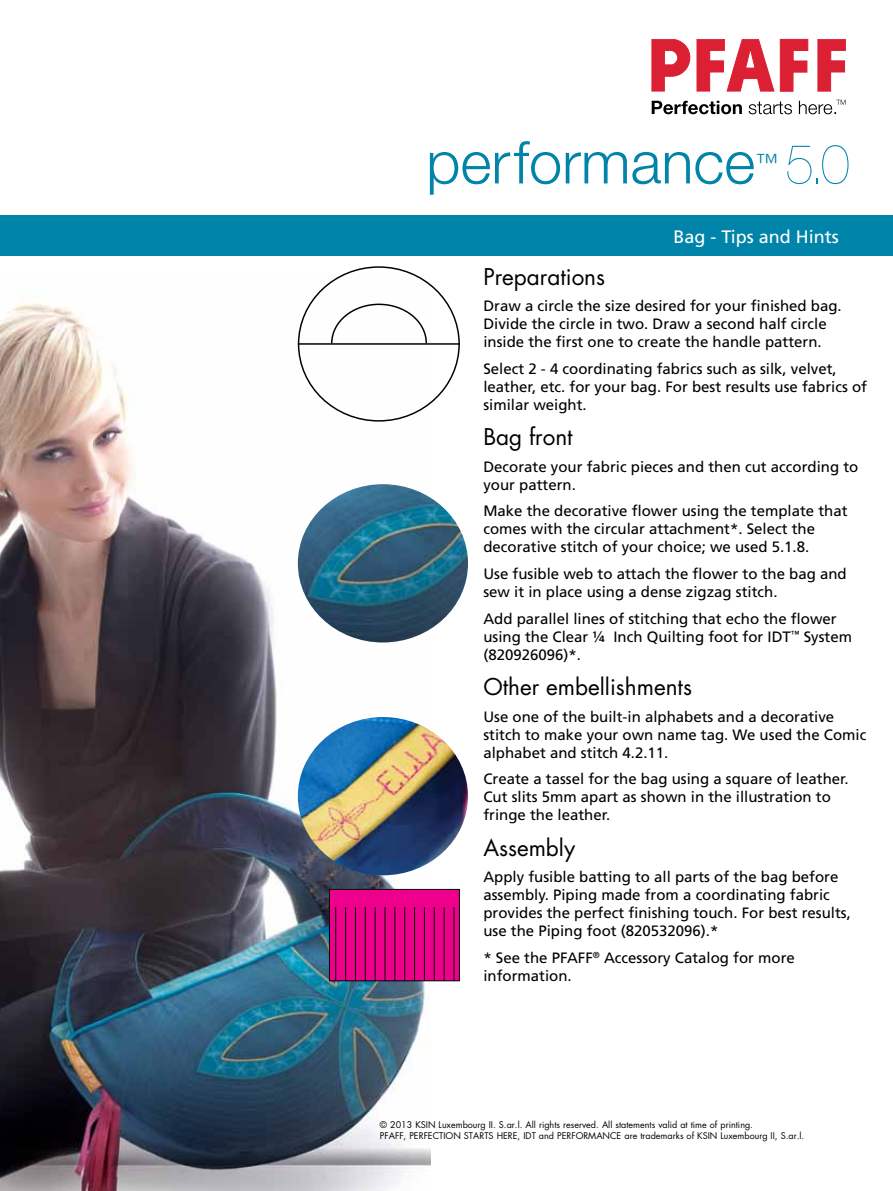
<style>
.page{position:relative;width:893px;height:1191px;background:#fff}
.page>*{position:absolute;margin:0;border:0;box-sizing:border-box;transform-origin:0 0}
.t1{font:300 59.25px "Helvetica Neue LT Pro";color:#0084a9}
.t2{font:200 55.35px "Helvetica Neue LT Pro";color:#0084a9;scale:.93 1}
.t3{font:300 22.65px "Helvetica Neue LT Pro";color:#0084a9}
.t4{font:22.5px "Futura Std";color:#000}
.t5{font:18px "Frutiger LT Std";color:#fff}
.t6{font:15px/18px "Frutiger LT Std";color:#000}
.t7{font:9px/10.5px "Futura Std";color:#000}
</style>
<div class="page">
<img style="left:0;top:275px;width:430px;height:916px">
<div style="left:0;top:215px;width:893px;height:40px;background:#0084a9"></div>
<svg style="left:652px;top:39px;width:38px;height:52px"></svg>
<svg style="left:697px;top:39px;width:77px;height:52px"></svg>
<svg style="left:780px;top:39px;width:28px;height:52px"></svg>
<svg style="left:818px;top:39px;width:27px;height:52px"></svg>
<svg style="left:652px;top:100px;width:193px;height:14px"></svg>
<hr style="left:298px;top:343px;width:162px;height:2px;background:#000">
<svg style="left:330px;top:303px;width:98px;height:42px"></svg>
<img style="left:298px;top:484px;width:170px;height:158px">
<img style="left:298px;top:717px;width:170px;height:158px">
<div style="left:329px;top:889px;width:131px;height:92px;background:#ec008c;border:1px solid #000"></div>
<hr style="left:335px;top:907px;width:1px;height:73px;background:#000">
<hr style="left:345px;top:907px;width:1px;height:73px;background:#000">
<hr style="left:355px;top:907px;width:1px;height:73px;background:#000">
<hr style="left:365px;top:907px;width:1px;height:73px;background:#000">
<hr style="left:375px;top:907px;width:1px;height:73px;background:#000">
<hr style="left:385px;top:907px;width:1px;height:73px;background:#000">
<hr style="left:394px;top:907px;width:1px;height:73px;background:#000">
<hr style="left:404px;top:907px;width:1px;height:73px;background:#000">
<hr style="left:414px;top:907px;width:1px;height:73px;background:#000">
<hr style="left:424px;top:907px;width:1px;height:73px;background:#000">
<hr style="left:434px;top:907px;width:1px;height:73px;background:#000">
<hr style="left:444px;top:907px;width:1px;height:73px;background:#000">
<hr style="left:454px;top:907px;width:1px;height:73px;background:#000">
<h1 class="t1" style="left:426px;top:126px;width:330px">per formance</h1>
<h3 class="t3" style="left:755px;top:148px;width:25px">™</h3>
<h2 class="t2" style="left:785px;top:131px;width:71px">5.0</h2>
<p class="t5" style="left:674px;top:226px;width:167px">Bag - Tips and Hints</p>
<h3 class="t4" style="left:483px;top:262px;width:123px">Preparations</h3>
<p class="t6" style="left:483px;top:297px;width:360px">Draw a circle the size desired for your finished bag.<br>Divide the circle in two. Draw a second half circle inside the first one to create the handle pattern.</p>
<p class="t6" style="left:483px;top:360px;width:385px">Select 2 - 4 coordinating fabrics such as silk, velvet, leather, etc. for your bag. For best results use fabrics of similar weight.</p>
<h3 class="t4" style="left:483px;top:423px;width:91px">Bag front</h3>
<p class="t6" style="left:483px;top:458px;width:377px">Decorate your fabric pieces and then cut according to your pattern.</p>
<p class="t6" style="left:483px;top:502px;width:366px">Make the decorative flower using the template that comes with the circular attachment*. Select the decorative stitch of your choice; we used 5.1.8.</p>
<p class="t6" style="left:483px;top:565px;width:365px">Use fusible web to attach the flower to the bag and sew it in place using a dense zigzag stitch.</p>
<p class="t6" style="left:483px;top:609px;width:370px">Add parallel lines of stitching that echo the flower using the Clear ¼ Inch Quilting foot for IDT<sup>™</sup> System (820926096)*.</p>
<h3 class="t4" style="left:483px;top:672px;width:210px">Other embellishments</h3>
<p class="t6" style="left:483px;top:707px;width:384px">Use one of the built-in alphabets and a decorative stitch to make your own name tag. We used the Comic alphabet and stitch 4.2.11.</p>
<p class="t6" style="left:483px;top:770px;width:367px">Create a tassel for the bag using a square of leather.<br>Cut slits 5mm apart as shown in the illustration to fringe the leather.</p>
<h3 class="t4" style="left:483px;top:833px;width:93px">Assembly</h3>
<p class="t6" style="left:483px;top:868px;width:369px">Apply fusible batting to all parts of the bag before assembly. Piping made from a coordinating fabric provides the perfect finishing touch. For best results, use the Piping foot (820532096).*</p>
<p class="t6" style="left:483px;top:948px;width:313px">* See the PFAFF<sup>®</sup> Accessory Catalog for more information.</p>
<p class="t7" style="left:380px;top:1120px;width:426px">© 2013 KSIN Luxembourg II. S.ar.l. All rights reserved. All statements valid at time of printing.<br>PFAFF, PERFECTION STARTS HERE, IDT and PERFORMANCE are trademarks of KSIN Luxembourg II, S.ar.l.</p>
</div>
